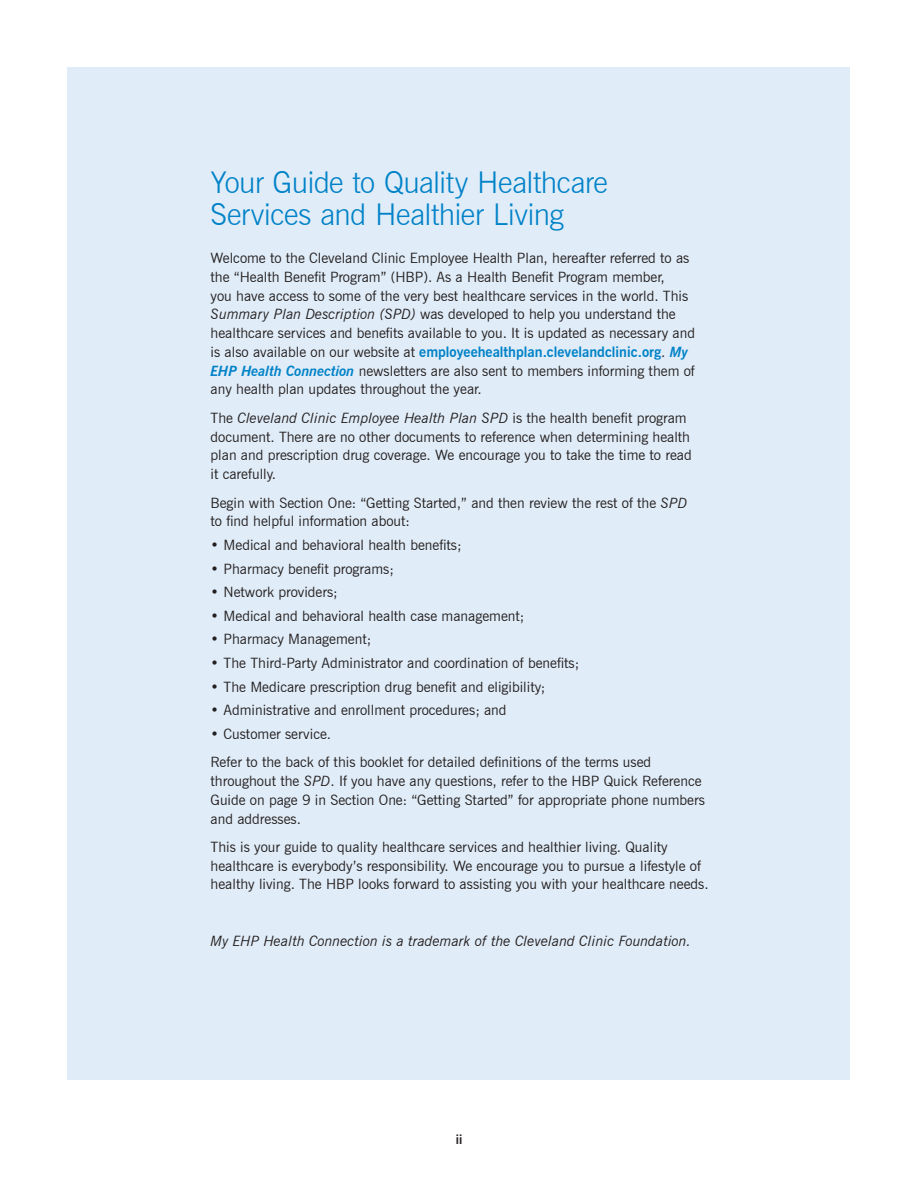
<style>
.page{position:relative;width:918px;height:1188px;background:#fff}
.page>*{position:absolute;margin:0;border:0;box-sizing:border-box;transform-origin:0 0}
.headline{font:300 30px/31.5px "News Gothic BT";letter-spacing:-.02em;color:#0082c8}
.body_copy{font:14.25px/18.8px "News Gothic BT";color:#231f20}
.body_copy_bulleted{font:14.25px "News Gothic BT";color:#231f20}
.body_copy-2{font:italic 14.25px "News Gothic BT";color:#231f20}
.t1{font:700 12.75px "News Gothic BT";color:#231f20}
.s1{font-style:italic}
.s2{font-weight:700;color:#0082c8}
.s3{font-weight:700;font-style:italic;color:#0082c8}
</style>
<div class="page">
<div style="left:68px;top:68px;width:782px;height:1012px;background:#e0ecf7"></div>
<p class="headline" style="left:211px;top:167px;width:399px">Your Guide to Quality Healthcare<br>Services and Healthier Living</p>
<p class="body_copy" style="left:211px;top:249px;width:486px">Welcome to the Cleveland Clinic Employee Health Plan, hereafter referred to as the “Health Benefit Program” (HBP). As a Health Benefit Program member,<br>you have access to some of the very best healthcare services in the world. This <span class="s1">Summary Plan Description (SPD)</span> was developed to help you understand the healthcare services and benefits available to you. It is updated as necessary and is also available on our website at <span class="s2">employeehealthplan.clevelandclinic.org</span>. <span class="s3">My EHP Health Connection</span> newsletters are also sent to members informing them of any health plan updates throughout the year.</p>
<p class="body_copy" style="left:211px;top:408px;width:483px">The <span class="s1">Cleveland Clinic Employee Health Plan SPD</span> is the health benefit program document. There are no other documents to reference when determining health plan and prescription drug coverage. We encourage you to take the time to read it carefully.</p>
<p class="body_copy" style="left:211px;top:493px;width:478px">Begin with Section One: “Getting Started,” and then review the rest of the <span class="s1">SPD </span>to find helpful information about:</p>
<p class="body_copy_bulleted" style="left:211px;top:536px;width:252px">• Medical and behavioral health benefits;</p>
<p class="body_copy_bulleted" style="left:211px;top:560px;width:185px">• Pharmacy benefit programs;</p>
<p class="body_copy_bulleted" style="left:211px;top:583px;width:129px">• Network providers;</p>
<p class="body_copy_bulleted" style="left:211px;top:607px;width:315px">• Medical and behavioral health case management;</p>
<p class="body_copy_bulleted" style="left:211px;top:631px;width:162px">• Pharmacy Management;</p>
<p class="body_copy_bulleted" style="left:211px;top:654px;width:370px">• The Third-Party Administrator and coordination of benefits;</p>
<p class="body_copy_bulleted" style="left:211px;top:678px;width:336px">• The Medicare prescription drug benefit and eligibility;</p>
<p class="body_copy_bulleted" style="left:211px;top:702px;width:297px">• Administrative and enrollment procedures; and</p>
<p class="body_copy_bulleted" style="left:211px;top:725px;width:122px">• Customer service.</p>
<p class="body_copy" style="left:211px;top:753px;width:496px">Refer to the back of this booklet for detailed definitions of the terms used throughout the <span class="s1">SPD</span>. If you have any questions, refer to the HBP Quick Reference Guide on page 9 in Section One: “Getting Started” for appropriate phone numbers and addresses.</p>
<p class="body_copy" style="left:211px;top:837px;width:500px">This is your guide to quality healthcare services and healthier living. Quality healthcare is everybody’s responsibility. We encourage you to pursue a lifestyle of healthy living. The HBP looks forward to assisting you with your healthcare needs.</p>
<p class="body_copy-2" style="left:211px;top:933px;width:482px">My EHP Health Connection is a trademark of the Cleveland Clinic Foundation.</p>
<p class="t1" style="left:456px;top:1131px;width:8px">ii</p>
</div>
